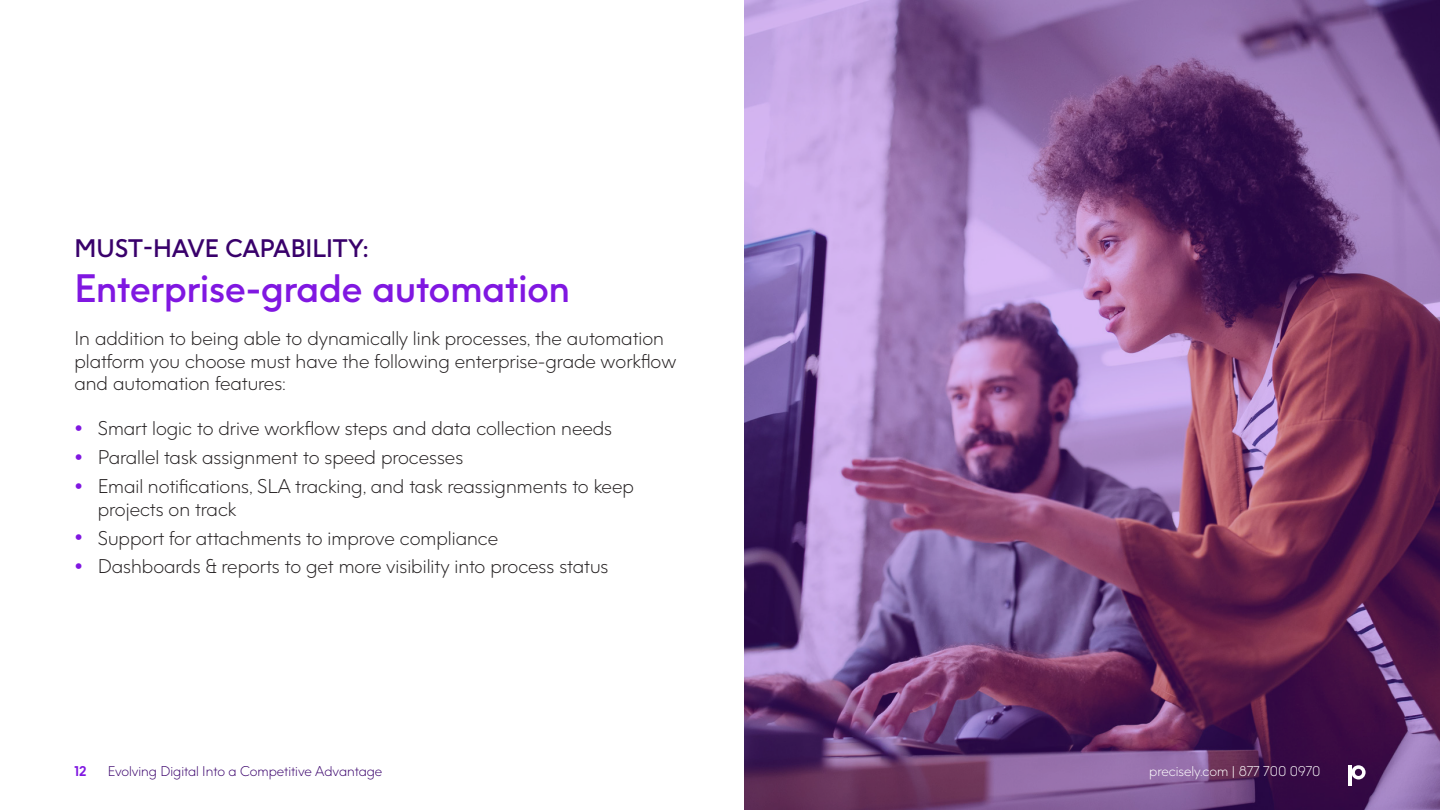
<style>
.page{position:relative;width:1440px;height:810px;background:#fff}
.page>*{position:absolute;margin:0;border:0;box-sizing:border-box;transform-origin:0 0}
.Heading_01{font:600 37.5px "Precisely";color:#8017e1}
.Heading_01-2{font:600 24px "Precisely";color:#39006b}
.Body{font:300 18.75px/22.5px "Precisely";color:#231f20}
.t1{font:300 13.35px "Precisely";color:#39006b}
.t2{font:300 13.35px "Precisely";color:#fff}
.t3{font:700 13.35px "Precisely";color:#8017e1}
.s1{font-weight:700;font-size:21px;color:#8017e1}
</style>
<div class="page">
<svg style="left:744px;top:0;width:696px;height:810px;background:#81558b"></svg>
<svg style="left:1351px;top:765px;width:15px;height:15px"></svg>
<hr style="left:1348px;top:766px;width:3px;height:20px;background:#fff">
<p class="Heading_01-2" style="left:75px;top:233px;width:296px">MUST-HAVE CAPABILITY:</p>
<p class="Heading_01" style="left:75px;top:264px;width:497px">Enterprise-grade automation</p>
<p class="Body" style="left:74px;top:327px;width:603px">In addition to being able to dynamically link processes, the automation platform you choose must have the following enterprise-grade workflow and automation features:</p>
<p class="Body" style="left:74px;top:417px;width:539px"><span class="s1">•</span> Smart logic to drive workflow steps and data collection needs</p>
<p class="Body" style="left:74px;top:446px;width:390px"><span class="s1">•</span> Parallel task assignment to speed processes</p>
<p class="Body" style="left:98px;top:475px;width:538px;text-indent:-23px"><span class="s1">•</span> Email notifications, SLA tracking, and task reassignments to keep projects on track</p>
<p class="Body" style="left:74px;top:526px;width:425px"><span class="s1">•</span> Support for attachments to improve compliance</p>
<p class="Body" style="left:74px;top:555px;width:536px"><span class="s1">•</span> Dashboards &amp; reports to get more visibility into process status</p>
<p class="t3" style="left:74px;top:762px;width:14px">12</p>
<p class="t1" style="left:108px;top:763px;width:276px">Evolving Digital Into a Competitive Advantage</p>
<p class="t2" style="left:1149px;top:763px;width:173px">precisely.com | 877 700 0970</p>
</div>
